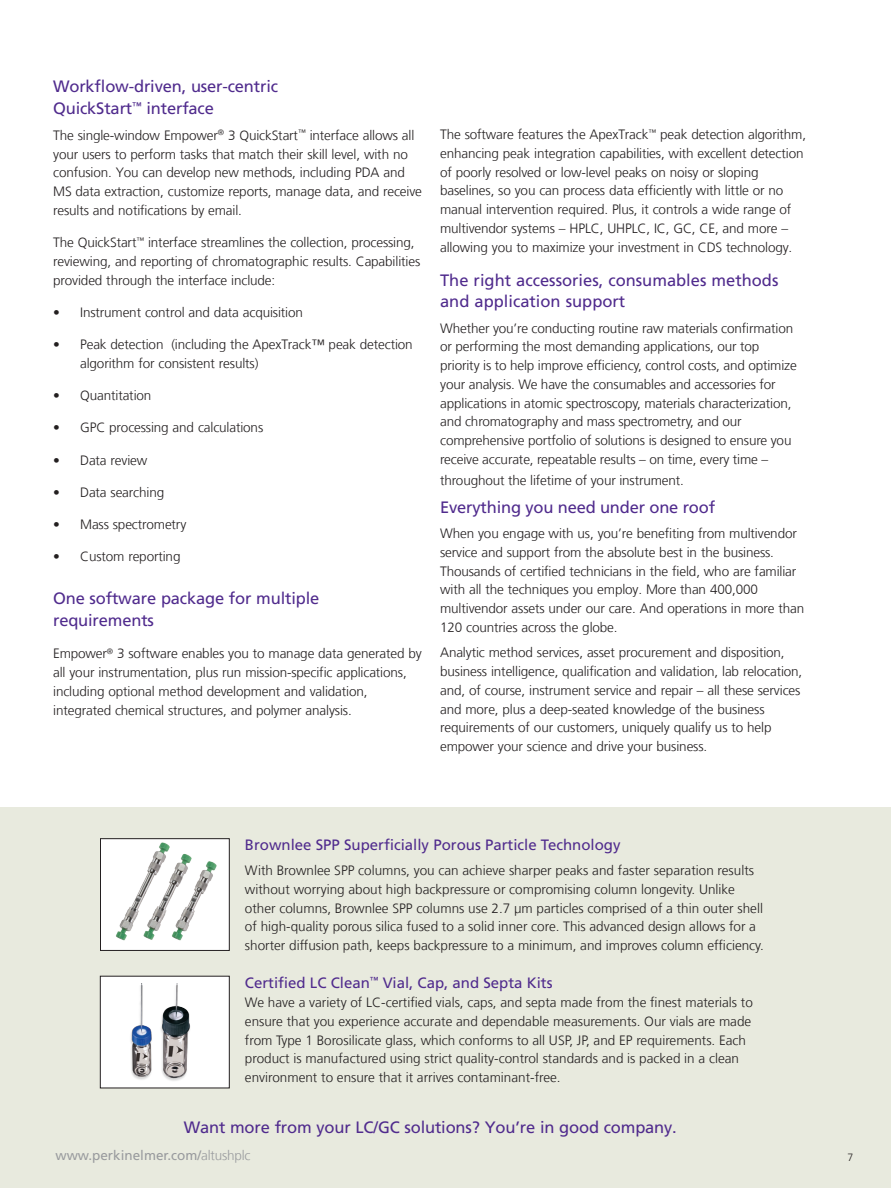
<style>
.page{position:relative;width:891px;height:1188px;background:#fff}
.page>*{position:absolute;margin:0;border:0;box-sizing:border-box;transform-origin:0 0}
.t1{font:16.5px/22.5px "Frutiger LT Com";letter-spacing:-.01em;color:#502b8d}
.t2{font:15px "Frutiger LT Com";color:#502b8d}
.t3{font:300 13.5px/18.8px "Frutiger LT Com";letter-spacing:-.01em;color:#231f20}
.t4{font:13.5px "Frutiger LT Com";color:#999b9e}
.t5{font:300 10.5px "Frutiger LT Com";color:#231f20}
.s1{font-weight:300}
</style>
<div class="page">
<div style="left:0;top:808px;width:891px;height:380px;background:#e8eade"></div>
<div style="left:100px;top:839px;width:129px;height:111px;background:#fff"></div>
<img style="left:116px;top:842px;width:101px;height:99px">
<div style="left:100px;top:838px;width:130px;height:113px;border:1px solid #231f20"></div>
<div style="left:100px;top:976px;width:129px;height:112px;background:#fff"></div>
<img style="left:130px;top:983px;width:60px;height:98px">
<div style="left:100px;top:976px;width:130px;height:112px;border:1px solid #231f20"></div>
<p class="t1" style="left:53px;top:75px;width:227px">Workflow-driven, user-centric<br>QuickStart<sup>™</sup> interface</p>
<p class="t3" style="left:53px;top:126px;width:370px">The single-window Empower<sup>®</sup> 3 QuickStart<sup>™</sup> interface allows all your users to perform tasks that match their skill level, with no confusion. You can develop new methods, including PDA and MS data extraction, customize reports, manage data, and receive results and notifications by email.</p>
<p class="t3" style="left:53px;top:233px;width:369px">The QuickStart<sup>™</sup> interface streamlines the collection, processing, reviewing, and reporting of chromatographic results. Capabilities provided through the interface include:</p>
<p class="t3" style="left:53px;top:303px;width:251px">• Instrument control and data acquisition</p>
<p class="t3" style="left:80px;top:335px;width:334px;text-indent:-27px">• Peak detection (including the ApexTrack™ peak detection algorithm for consistent results)</p>
<p class="t3" style="left:53px;top:386px;width:100px">• Quantitation</p>
<p class="t3" style="left:53px;top:418px;width:212px">• GPC processing and calculations</p>
<p class="t3" style="left:53px;top:451px;width:96px">• Data review</p>
<p class="t3" style="left:53px;top:483px;width:113px">• Data searching</p>
<p class="t3" style="left:53px;top:515px;width:135px">• Mass spectrometry</p>
<p class="t3" style="left:53px;top:547px;width:129px">• Custom reporting</p>
<p class="t1" style="left:53px;top:587px;width:268px">One software package for multiple requirements</p>
<p class="t3" style="left:53px;top:644px;width:370px">Empower<sup>®</sup> 3 software enables you to manage data generated by all your instrumentation, plus run mission-specific applications, including optional method development and validation, integrated chemical structures, and polymer analysis.</p>
<p class="t3" style="left:440px;top:125px;width:368px">The software features the ApexTrack<sup>™</sup> peak detection algorithm, enhancing peak integration capabilities, with excellent detection of poorly resolved or low-level peaks on noisy or sloping baselines, so you can process data efficiently with little or no manual intervention required. Plus, it controls a wide range of multivendor systems – HPLC, UHPLC, IC, GC, CE, and more – allowing you to maximize your investment in CDS technology.</p>
<p class="t1" style="left:440px;top:270px;width:340px;line-height:21px">The right accessories, consumables methods and application support</p>
<p class="t3" style="left:440px;top:319px;width:358px">Whether you’re conducting routine raw materials confirmation or performing the most demanding applications, our top priority is to help improve efficiency, control costs, and optimize your analysis. We have the consumables and accessories for applications in atomic spectroscopy, materials characterization, and chromatography and mass spectrometry, and our comprehensive portfolio of solutions is designed to ensure you receive accurate, repeatable results – on time, every time –</p>
<p class="t3" style="left:440px;top:471px;width:245px">throughout the lifetime of your instrument.</p>
<p class="t1" style="left:440px;top:496px;width:277px">Everything you need under one roof</p>
<p class="t3" style="left:440px;top:524px;width:366px">When you engage with us, you’re benefiting from multivendor service and support from the absolute best in the business.<br>Thousands of certified technicians in the field, who are familiar with all the techniques you employ. More than 400,000 multivendor assets under our care. And operations in more than 120 countries across the globe.</p>
<p class="t3" style="left:440px;top:643px;width:364px">Analytic method services, asset procurement and disposition, business intelligence, qualification and validation, lab relocation, and, of course, instrument service and repair – all these services and more, plus a deep-seated knowledge of the business requirements of our customers, uniquely qualify us to help empower your science and drive your business.</p>
<p class="t2" style="left:245px;top:836px;width:377px">Brownlee SPP Superficially Porous Particle Technology</p>
<p class="t3" style="left:245px;top:861px;width:520px">With Brownlee SPP columns, you can achieve sharper peaks and faster separation results without worrying about high backpressure or compromising column longevity. Unlike other columns, Brownlee SPP columns use 2.7 µm particles comprised of a thin outer shell of high-quality porous silica fused to a solid inner core. This advanced design allows for a shorter diffusion path, keeps backpressure to a minimum, and improves column efficiency.</p>
<p class="t2" style="left:245px;top:974px;width:309px">Certified LC Clean<sup>™</sup> Vial, Cap, and Septa Kits</p>
<p class="t3" style="left:245px;top:993px;width:510px">We have a variety of LC-certified vials, caps, and septa made from the finest materials to ensure that you experience accurate and dependable measurements. Our vials are made from Type 1 Borosilicate glass, which conforms to all USP, JP, and EP requirements. Each product is manufactured using strict quality-control standards and is packed in a clean environment to ensure that it arrives contaminant-free.</p>
<p class="t1" style="left:184px;top:1116px;width:495px">Want more from your LC/GC solutions? You’re in good company.</p>
<p class="t4" style="left:55px;top:1148px;width:197px">www.perkinelmer.com/<span class="s1">altushplc</span></p>
<p class="t5" style="left:848px;top:1151px;width:7px">7</p>
</div>
